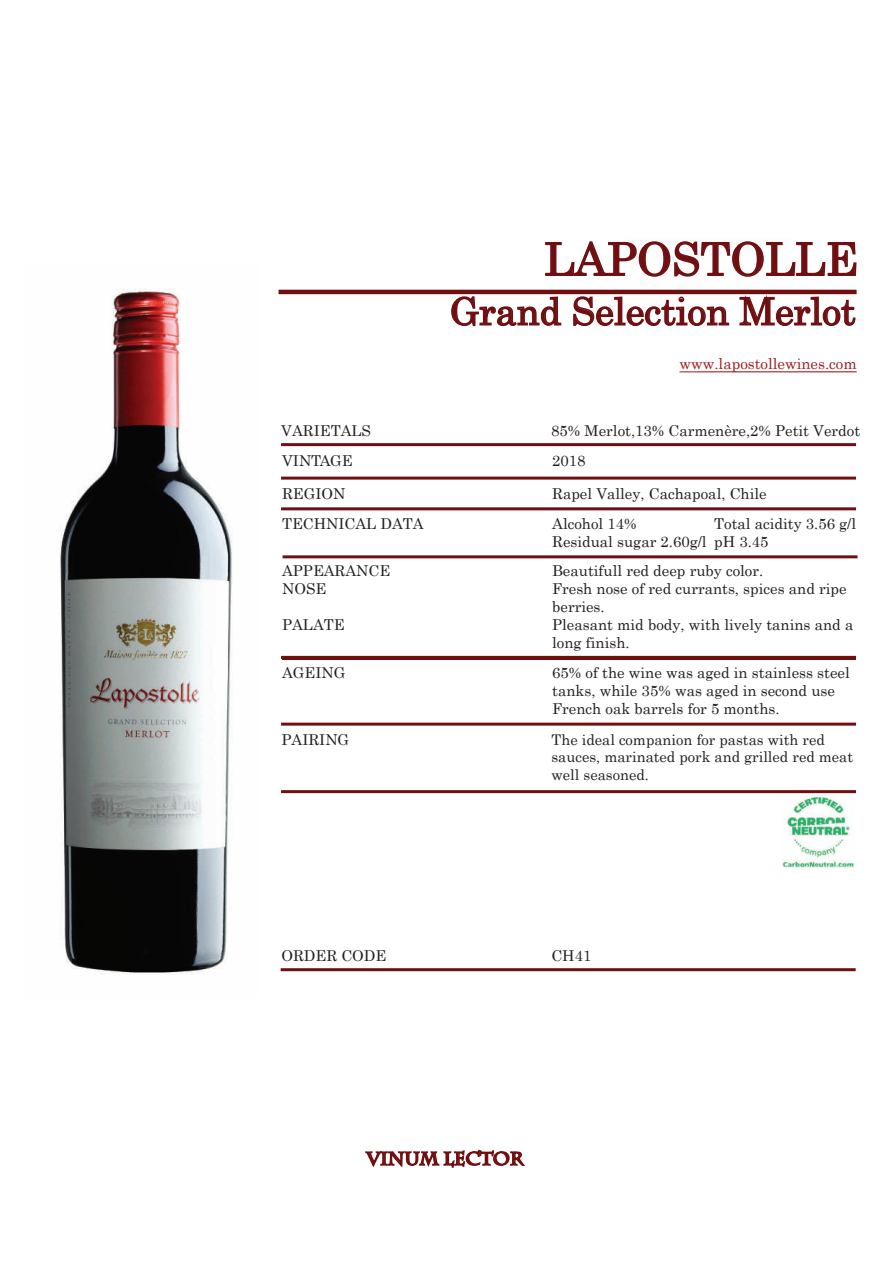
<style>
.page{position:relative;width:893px;height:1263px;background:#fff}
.page>*{position:absolute;margin:0;border:0;box-sizing:border-box;transform-origin:0 0}
.t1{font:45px "Century";color:#700f11}
.t2{font:37.5px "Century";color:#700f11}
.t3{font:700 18px "Charlemagne Std";color:#700f11}
.t4{font:15px/18px "Century";color:#231f20}
.t5{font:15px "Century";color:#9e1c1f}
.t6{font:14.7px/17.7px "Century";color:#231f20}
</style>
<div class="page">
<hr style="left:278px;top:290px;width:579px;height:4px;background:#700f11">
<div style="left:281px;top:477px;width:575px;height:3px;border:2px solid #700f11"></div>
<div style="left:281px;top:507px;width:575px;height:3px;border:2px solid #700f11"></div>
<hr style="left:282px;top:658px;width:573px;height:2px;background:#700f11">
<div style="left:281px;top:656px;width:575px;height:3px;border:2px solid #700f11"></div>
<div style="left:281px;top:723px;width:575px;height:3px;border:2px solid #700f11"></div>
<div style="left:281px;top:790px;width:575px;height:3px;border:2px solid #700f11"></div>
<svg style="left:451px;top:296px;width:111px;height:31px"></svg>
<svg style="left:573px;top:296px;width:157px;height:30px"></svg>
<svg style="left:739px;top:290px;width:117px;height:36px"></svg>
<div style="left:281px;top:968px;width:575px;height:3px;border:2px solid #700f11"></div>
<svg style="left:545px;top:240px;width:312px;height:38px"></svg>
<div style="left:281px;top:443px;width:575px;height:3px;border:2px solid #700f11"></div>
<svg style="left:365px;top:1149px;width:160px;height:19px"></svg>
<hr style="left:679px;top:371px;width:178px;height:1px;background:#9e1c20">
<div style="left:283px;top:555px;width:574px;height:3px;border:2px solid #700f11"></div>
<img style="left:782px;top:796px;width:73px;height:72px">
<img style="left:60px;top:288px;width:173px;height:687px">
<h1 class="t1" style="left:545px;top:221px;width:315px">LAPOSTOLLE</h1>
<h2 class="t2" style="left:450px;top:280px;width:407px">Grand Selection Merlot</h2>
<p class="t5" style="left:679px;top:351px;width:179px">www.lapostollewines.com</p>
<p class="t4" style="left:281px;top:421px;width:91px">VARIETALS</p>
<p class="t4" style="left:551px;top:421px;width:310px">85% Merlot,13% Carmenère,2% Petit Verdot</p>
<p class="t4" style="left:282px;top:450px;width:72px">VINTAGE</p>
<p class="t4" style="left:552px;top:450px;width:35px">2018</p>
<p class="t4" style="left:282px;top:483px;width:65px">REGION</p>
<p class="t4" style="left:552px;top:483px;width:216px">Rapel Valley, Cachapoal, Chile</p>
<p class="t4" style="left:282px;top:513px;width:143px">TECHNICAL DATA</p>
<p class="t4" style="left:552px;top:513px;width:86px">Alcohol 14%</p>
<p class="t4" style="left:552px;top:513px;width:306px;text-indent:162px">Total acidity 3.56 g/l<br>Residual sugar 2.60g/l pH 3.45</p>
<p class="t4" style="left:282px;top:560px;width:110px">APPEARANCE</p>
<p class="t4" style="left:552px;top:560px;width:213px">Beautifull red deep ruby color.</p>
<p class="t4" style="left:282px;top:578px;width:46px">NOSE</p>
<p class="t4" style="left:552px;top:578px;width:296px">Fresh nose of red currants, spices and ripe berries.</p>
<p class="t4" style="left:282px;top:614px;width:64px">PALATE</p>
<p class="t4" style="left:552px;top:614px;width:303px">Pleasant mid body, with lively tanins and a long finish.</p>
<p class="t4" style="left:282px;top:662px;width:65px">AGEING</p>
<p class="t4" style="left:552px;top:662px;width:299px">65% of the wine was aged in stainless steel tanks, while 35% was aged in second use<br>French oak barrels for 5 months.</p>
<p class="t4" style="left:281px;top:729px;width:69px">PAIRING</p>
<p class="t6" style="left:551px;top:729px;width:303px">The ideal companion for pastas with red sauces, marinated pork and grilled red meat well seasoned.</p>
<p class="t4" style="left:281px;top:945px;width:106px">ORDER CODE</p>
<p class="t4" style="left:551px;top:945px;width:42px">CH41</p>
<p class="t3" style="left:367px;top:1148px;width:158px">VINUM LECTOR</p>
</div>
